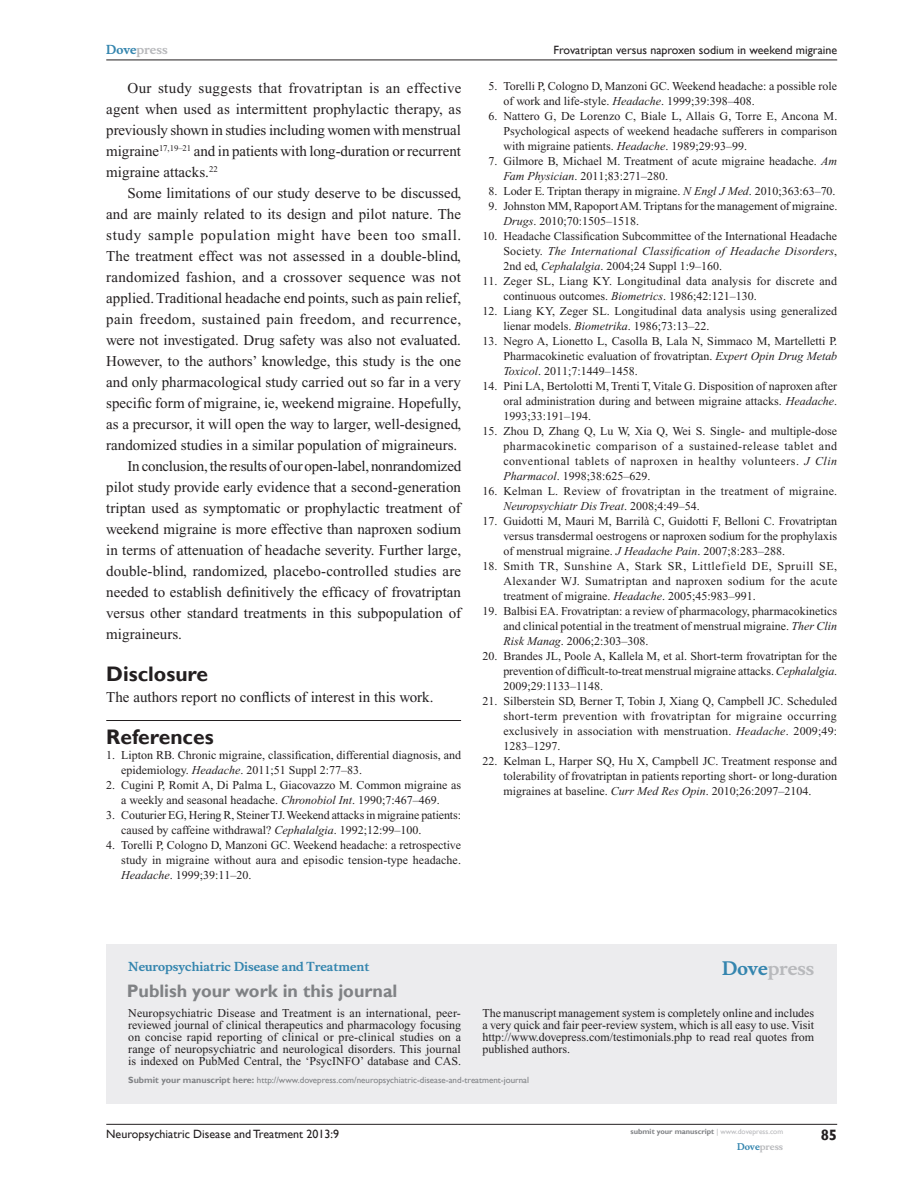
<style>
.page{position:relative;width:918px;height:1188px;background:#fff}
.page>*{position:absolute;margin:0;border:0;box-sizing:border-box;transform-origin:0 0}
.RefH{font:700 21px "Gill Sans";color:#231f20}
.PromBx-H1{font:700 18px "Gill Sans";color:#808285}
.PromBx-Brand{font:700 18px "Musee";color:#b8b9bc}
.Tx{font:15px/21px "Times New Roman";color:#231f20;text-align:justify}
.TxF{font:15px "Times New Roman";color:#231f20}
.t1{font:700 15px "Gill Sans";color:#231f20}
.RefNL2{font:12px/15px "Times New Roman";color:#231f20;text-align:justify}
.PromBx-Tx{font:12px/12px "Times New Roman";color:#231f20;text-align:justify}
.RefNL1{font:12px/15px "Times New Roman";color:#231f20}
.RefNL2-2{font:12px/15px "Times New Roman";letter-spacing:.025em;color:#231f20}
.t2{font:12px "Gill Sans";color:#231f20}
.PromBx-JrnlName{font:700 12px "Musee";color:#3485ae}
.t3{font:700 12px "Musee";color:#b8b9bc}
.PromBx-SubmitMssWebA{font:9px "Gill Sans";color:#808285}
.t4{font:700 9px "Musee";color:#b8b9bc}
.t5{font:700 7.5px "Gill Sans";color:#808285}
.s1{color:#3485ae}
.s2{font-style:italic}
.s3{font-weight:700}
.s4{font-weight:400;color:#b8b9bc}
</style>
<div class="page">
<div style="left:106px;top:944px;width:731px;height:159px;background:#ececee"></div>
<hr style="left:106px;top:720px;width:355px;height:1px;background:#231f20">
<hr style="left:106px;top:1124px;width:731px;height:1px;background:#231f20">
<hr style="left:106px;top:60px;width:731px;height:1px;background:#231f20">
<p class="t3" style="left:106px;top:43px;width:63px"><span class="s1">Dove</span>press</p>
<p class="Tx" style="left:106px;top:77px;width:357px;text-indent:21px">Our study suggests that frovatriptan is an effective agent when used as intermittent prophylactic therapy, as previously shown in studies including women with menstrual migraine<sup>17,19–21</sup> and in patients with long-duration or recurrent migraine attacks.<sup>22</sup></p>
<p class="Tx" style="left:106px;top:182px;width:357px;text-indent:21px">Some limitations of our study deserve to be discussed, and are mainly related to its design and pilot nature. The study sample population might have been too small.<br>The treatment effect was not assessed in a double-blind, randomized fashion, and a crossover sequence was not applied. Traditional headache end points, such as pain relief, pain freedom, sustained pain freedom, and recurrence, were not investigated. Drug safety was also not evaluated.<br>However, to the authors’ knowledge, this study is the one and only pharmacological study carried out so far in a very specific form of migraine, ie, weekend migraine. Hopefully, as a precursor, it will open the way to larger, well-designed, randomized studies in a similar population of migraineurs.</p>
<p class="Tx" style="left:106px;top:455px;width:357px;text-indent:21px">In conclusion, the results of our open-label, nonrandomized pilot study provide early evidence that a second-generation triptan used as symptomatic or prophylactic treatment of weekend migraine is more effective than naproxen sodium in terms of attenuation of headache severity. Further large, double-blind, randomized, placebo-controlled studies are needed to establish definitively the efficacy of frovatriptan versus other standard treatments in this subpopulation of migraineurs.</p>
<h1 class="RefH" style="left:106px;top:661px;width:103px">Disclosure</h1>
<p class="TxF" style="left:106px;top:688px;width:329px">The authors report no conflicts of interest in this work.</p>
<p class="RefH" style="left:106px;top:724px;width:109px">References</p>
<p class="RefNL1" style="left:121px;top:747px;width:341px;text-indent:-15px">1. Lipton RB. Chronic migraine, classification, differential diagnosis, and epidemiology. <span class="s2">Headache</span>. 2011;51 Suppl 2:77–83.</p>
<p class="RefNL1" style="left:106px;top:777px;width:356px;text-align:center">2. Cugini P, Romit A, Di Palma L, Giacovazzo M. Common migraine as a weekly and seasonal headache. <span class="s2">Chronobiol Int</span>. 1990;7:467–469.</p>
<p class="RefNL1" style="left:121px;top:807px;width:341px;text-indent:-15px">3. Couturier EG, Hering R, Steiner TJ. Weekend attacks in migraine patients: caused by caffeine withdrawal? <span class="s2">Cephalalgia</span>. 1992;12:99–100.</p>
<p class="RefNL1" style="left:121px;top:837px;width:341px;text-align:justify;text-indent:-15px">4. Torelli P, Cologno D, Manzoni GC. Weekend headache: a retrospective study in migraine without aura and episodic tension-type headache.<br><span class="s2">Headache</span>. 1999;39:11–20.</p>
<p class="t2" style="left:553px;top:43px;width:285px">Frovatriptan versus naproxen sodium in weekend migraine</p>
<p class="RefNL2" style="left:503px;top:79px;width:335px;text-indent:-15px">5. Torelli P, Cologno D, Manzoni GC. Weekend headache: a possible role of work and life-style. <span class="s2">Headache</span>. 1999;39:398–408.</p>
<p class="RefNL2" style="left:503px;top:109px;width:335px;text-indent:-15px">6. Nattero G, De Lorenzo C, Biale L, Allais G, Torre E, Ancona M.<br>Psychological aspects of weekend headache sufferers in comparison with migraine patients. <span class="s2">Headache</span>. 1989;29:93–99.</p>
<p class="RefNL2" style="left:503px;top:154px;width:335px;text-indent:-15px">7. Gilmore B, Michael M. Treatment of acute migraine headache. <span class="s2">Am<br>Fam Physician</span>. 2011;83:271–280.</p>
<p class="RefNL2" style="left:489px;top:184px;width:349px">8. Loder E. Triptan therapy in migraine. <span class="s2">N Engl J Med</span>. 2010;363:63–70.</p>
<p class="RefNL2" style="left:503px;top:199px;width:335px;text-indent:-15px">9. Johnston MM, Rapoport AM. Triptans for the management of migraine.<br><span class="s2">Drugs</span>. 2010;70:1505–1518.</p>
<p class="RefNL2" style="left:503px;top:229px;width:335px;text-indent:-21px">10. Headache Classification Subcommittee of the International Headache Society. <span class="s2">The International Classification of Headache Disorders</span>, 2nd ed, <span class="s2">Cephalalgia</span>. 2004;24 Suppl 1:9–160.</p>
<p class="RefNL2" style="left:503px;top:274px;width:335px;text-indent:-21px">11. Zeger SL, Liang KY. Longitudinal data analysis for discrete and continuous outcomes. <span class="s2">Biometrics</span>. 1986;42:121–130.</p>
<p class="RefNL2" style="left:503px;top:304px;width:335px;text-indent:-21px">12. Liang KY, Zeger SL. Longitudinal data analysis using generalized lienar models. <span class="s2">Biometrika</span>. 1986;73:13–22.</p>
<p class="RefNL2" style="left:503px;top:334px;width:335px;text-indent:-21px">13. Negro A, Lionetto L, Casolla B, Lala N, Simmaco M, Martelletti P.<br>Pharmacokinetic evaluation of frovatriptan. <span class="s2">Expert Opin Drug Metab Toxicol</span>. 2011;7:1449–1458.</p>
<p class="RefNL2" style="left:503px;top:379px;width:335px;text-indent:-21px">14. Pini LA, Bertolotti M, Trenti T, Vitale G. Disposition of naproxen after oral administration during and between migraine attacks. <span class="s2">Headache</span>.<br>1993;33:191–194.</p>
<p class="RefNL2" style="left:503px;top:424px;width:335px;text-indent:-21px">15. Zhou D, Zhang Q, Lu W, Xia Q, Wei S. Single- and multiple-dose pharmacokinetic comparison of a sustained-release tablet and conventional tablets of naproxen in healthy volunteers. <span class="s2">J Clin Pharmacol</span>. 1998;38:625–629.</p>
<p class="RefNL2-2" style="left:503px;top:484px;width:335px;text-indent:-21px">16. Kelman L. Review of frovatriptan in the treatment of migraine.<br><span class="s2">Neuropsychiatr Dis Treat</span>. 2008;4:49–54.</p>
<p class="RefNL2" style="left:503px;top:514px;width:335px;text-indent:-21px">17. Guidotti M, Mauri M, Barrilà C, Guidotti F, Belloni C. Frovatriptan versus transdermal oestrogens or naproxen sodium for the prophylaxis of menstrual migraine. <span class="s2">J Headache Pain</span>. 2007;8:283–288.</p>
<p class="RefNL2" style="left:503px;top:559px;width:335px;text-indent:-21px">18. Smith TR, Sunshine A, Stark SR, Littlefield DE, Spruill SE, Alexander WJ. Sumatriptan and naproxen sodium for the acute treatment of migraine. <span class="s2">Headache</span>. 2005;45:983–991.</p>
<p class="RefNL2" style="left:503px;top:604px;width:335px;text-indent:-21px">19. Balbisi EA. Frovatriptan: a review of pharmacology, pharmacokinetics and clinical potential in the treatment of menstrual migraine. <span class="s2">Ther Clin Risk Manag</span>. 2006;2:303–308.</p>
<p class="RefNL2" style="left:503px;top:649px;width:335px;text-indent:-21px">20. Brandes JL, Poole A, Kallela M, et al. Short-term frovatriptan for the prevention of difficult-to-treat menstrual migraine attacks. <span class="s2">Cephalalgia</span>.<br>2009;29:1133–1148.</p>
<p class="RefNL2" style="left:503px;top:694px;width:335px;text-indent:-21px">21. Silberstein SD, Berner T, Tobin J, Xiang Q, Campbell JC. Scheduled short-term prevention with frovatriptan for migraine occurring exclusively in association with menstruation. <span class="s2">Headache</span>. 2009;49:<br>1283–1297.</p>
<p class="RefNL2" style="left:503px;top:754px;width:335px;text-indent:-21px">22. Kelman L, Harper SQ, Hu X, Campbell JC. Treatment response and tolerability of frovatriptan in patients reporting short- or long-duration migraines at baseline. <span class="s2">Curr Med Res Opin</span>. 2010;26:2097–2104.</p>
<p class="PromBx-JrnlName" style="left:128px;top:959px;width:243px">Neuropsychiatric Disease and Treatment</p>
<p class="PromBx-H1" style="left:127px;top:980px;width:272px">Publish your work in this journal</p>
<p class="PromBx-Brand" style="left:722px;top:958px;width:94px"><span class="s1">Dove</span>press</p>
<p class="PromBx-Tx" style="left:128px;top:1007px;width:334px">Neuropsychiatric Disease and Treatment is an international, peer&shy;reviewed journal of clinical therapeutics and pharmacology focusing on concise rapid reporting of clinical or pre-clinical studies on a range of neuropsychiatric and neurological disorders. This journal is indexed on PubMed Central, the ‘PsycINFO’ database and CAS.</p>
<p class="PromBx-Tx" style="left:482px;top:1007px;width:333px">The manuscript management system is completely online and includes a very quick and fair peer-review system, which is all easy to use. Visit http://www.dovepress.com/testimonials.php to read real quotes from published authors.</p>
<p class="PromBx-SubmitMssWebA" style="left:128px;top:1075px;width:402px"><span class="s3">Submit your manuscript here:</span> http://www.dovepress.com/neuropsychiatric-disease-and-treatment-journal</p>
<p class="t2" style="left:106px;top:1127px;width:235px">Neuropsychiatric Disease and Treatment 2013:9</p>
<p class="t5" style="left:631px;top:1127px;width:154px">submit your manuscript <span class="s4">| www.dovepress.com</span></p>
<p class="t4" style="left:737px;top:1141px;width:48px"><span class="s1">Dove</span>press</p>
<p class="t1" style="left:821px;top:1126px;width:18px">85</p>
</div>
